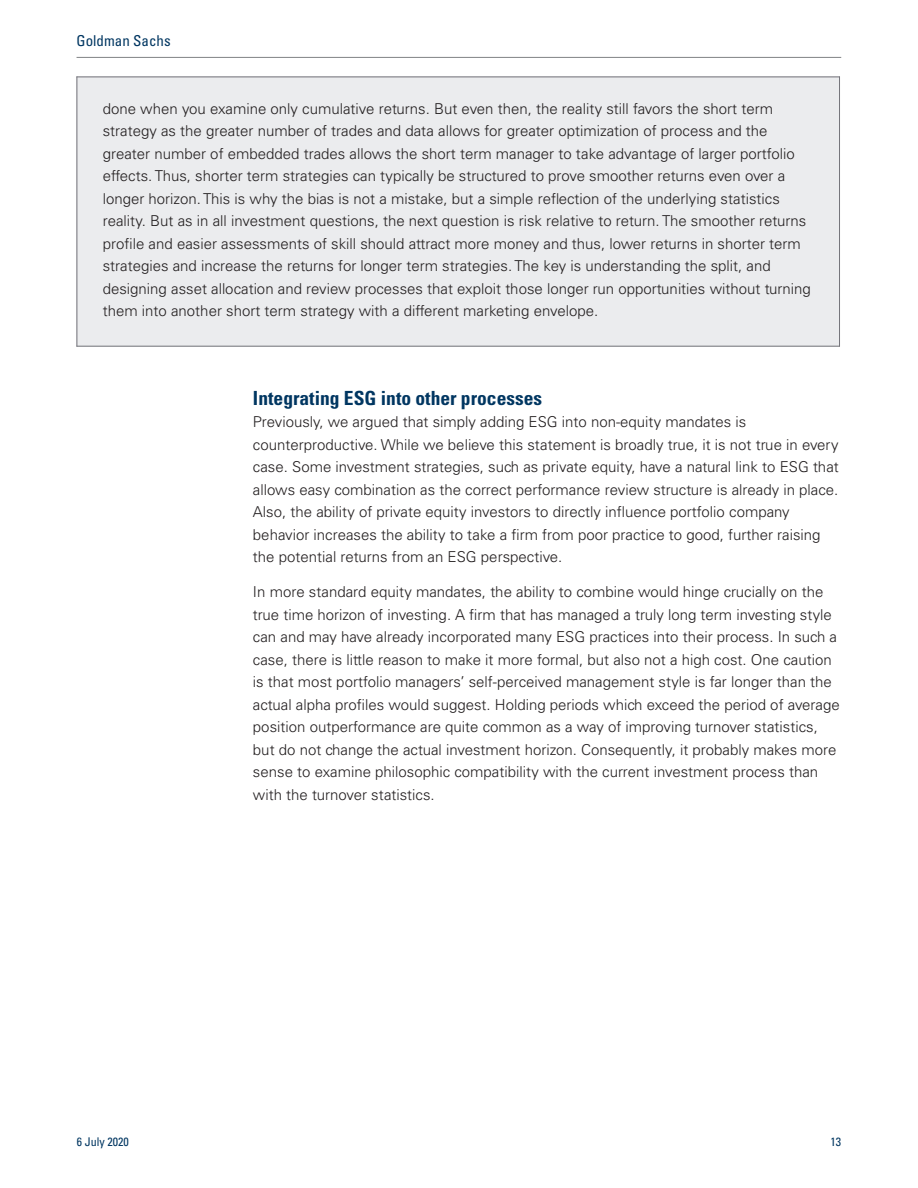
<style>
.page{position:relative;width:918px;height:1188px;background:#fff}
.page>*{position:absolute;margin:0;border:0;box-sizing:border-box;transform-origin:0 0}
.t1{font:700 condensed 19.5px "Univers LT Std";color:#003661}
.t2{font:300 15px/22.5px "Univers LT Std";color:#231f20}
.t3{font:condensed 15px "Univers LT Std";color:#003661}
.t4{font:condensed 12px "Univers LT Std";color:#003661}
</style>
<div class="page">
<div style="left:77px;top:77px;width:763px;height:270px;background:#ebecee"></div>
<hr style="left:77px;top:77px;width:1px;height:270px;background:#74747a">
<hr style="left:839px;top:77px;width:1px;height:270px;background:#74747a">
<hr style="left:77px;top:77px;width:763px;height:1px;background:#74747a">
<hr style="left:77px;top:346px;width:763px;height:1px;background:#74747a">
<hr style="left:77px;top:57px;width:764px;height:1px;background:#808285">
<p class="t3" style="left:77px;top:34px;width:96px">Goldman Sachs</p>
<p class="t2" style="left:103px;top:98px;width:710px">done when you examine only cumulative returns. But even then, the reality still favors the short term strategy as the greater number of trades and data allows for greater optimization of process and the greater number of embedded trades allows the short term manager to take advantage of larger portfolio effects. Thus, shorter term strategies can typically be structured to prove smoother returns even over a longer horizon. This is why the bias is not a mistake, but a simple reflection of the underlying statistics reality. But as in all investment questions, the next question is risk relative to return. The smoother returns profile and easier assessments of skill should attract more money and thus, lower returns in shorter term strategies and increase the returns for longer term strategies. The key is understanding the split, and designing asset allocation and review processes that exploit those longer run opportunities without turning them into another short term strategy with a different marketing envelope.</p>
<p class="t1" style="left:253px;top:391px;width:291px">Integrating ESG into other processes</p>
<p class="t2" style="left:253px;top:412px;width:587px">Previously, we argued that simply adding ESG into non-equity mandates is counterproductive. While we believe this statement is broadly true, it is not true in every case. Some investment strategies, such as private equity, have a natural link to ESG that allows easy combination as the correct performance review structure is already in place.<br>Also, the ability of private equity investors to directly influence portfolio company behavior increases the ability to take a firm from poor practice to good, further raising the potential returns from an ESG perspective.</p>
<p class="t2" style="left:253px;top:582px;width:588px">In more standard equity mandates, the ability to combine would hinge crucially on the true time horizon of investing. A firm that has managed a truly long term investing style can and may have already incorporated many ESG practices into their process. In such a case, there is little reason to make it more formal, but also not a high cost. One caution is that most portfolio managers’ self-perceived management style is far longer than the actual alpha profiles would suggest. Holding periods which exceed the period of average position outperformance are quite common as a way of improving turnover statistics, but do not change the actual investment horizon. Consequently, it probably makes more sense to examine philosophic compatibility with the current investment process than with the turnover statistics.</p>
<p class="t4" style="left:77px;top:1136px;width:53px">6 July 2020</p>
<p class="t4" style="left:831px;top:1136px;width:12px">13</p>
</div>
